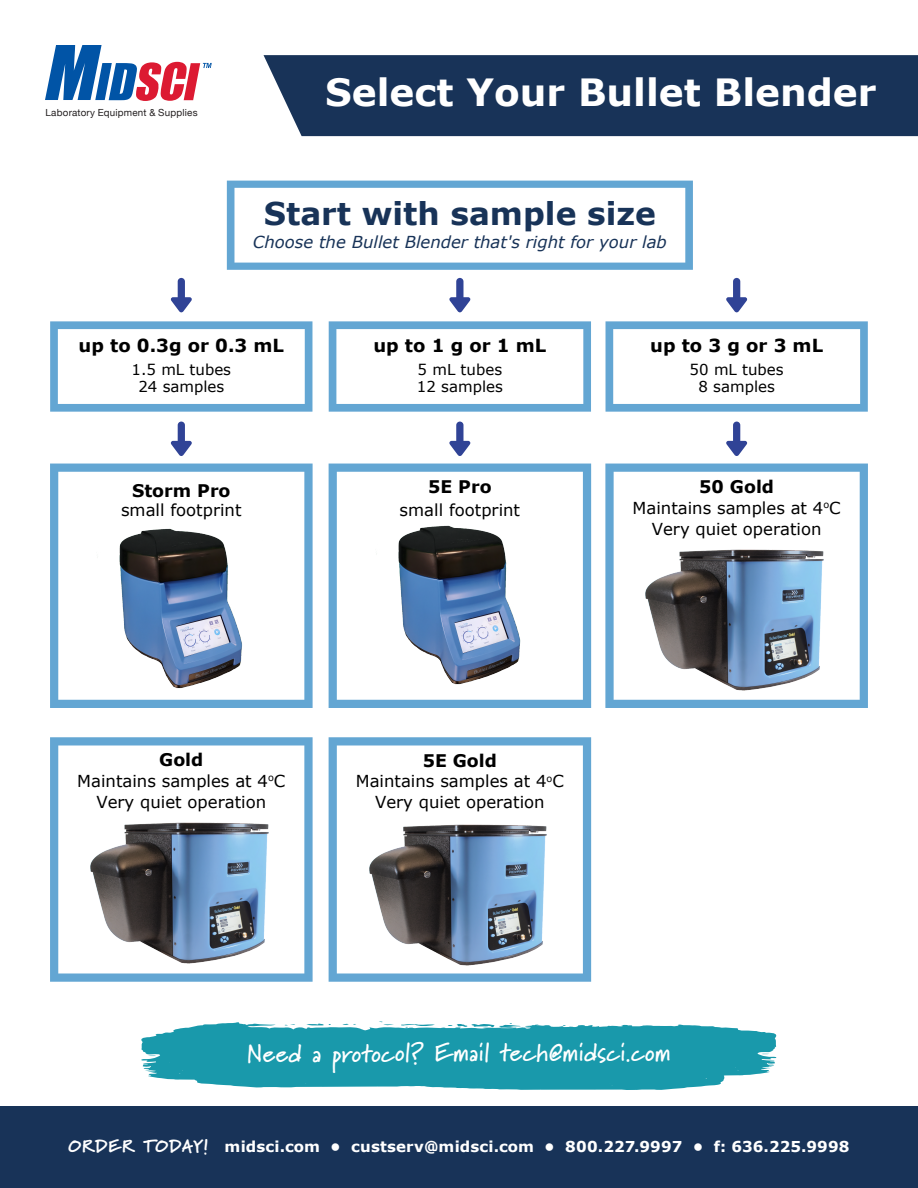
<style>
.page{position:relative;width:918px;height:1188px;background:#fff}
.page>*{position:absolute;margin:0;border:0;box-sizing:border-box;transform-origin:0 0}
.t1{font:700 37.5px "Verdana";color:#fff}
.t2{font:700 31.35px "Verdana";color:#183358}
.t3{font:700 25.5px "Marydale";color:#fff}
.t4{font:700 18px "Verdana";color:#000}
.t5{font:700 17.4px "Verdana";color:#000}
.t6{font:16.5px/20.9px "Verdana";color:#000;text-align:center}
.t7{font:italic 16.5px "Verdana";color:#183358}
.t8{font:700 15px "Verdana";letter-spacing:.01em;color:#fff}
.t9{font:15px/16.6px "Verdana";color:#000;text-align:center}
.t10{font:9.75px "Helvetica Neue";letter-spacing:.02em;color:#231f20}
.s1{font-family:"Marydale";font-weight:900;font-size:17.85px}
</style>
<div class="page">
<svg style="left:141px;top:1021px;width:636px;height:69px;background:#3da9b8"></svg>
<svg style="left:401px;top:1024px;width:34px;height:4px"></svg>
<div style="left:0;top:1107px;width:918px;height:81px;background:#183358"></div>
<svg style="left:171px;top:278px;width:21px;height:34px"></svg>
<svg style="left:449px;top:278px;width:21px;height:34px"></svg>
<svg style="left:726px;top:278px;width:21px;height:34px"></svg>
<svg style="left:171px;top:422px;width:21px;height:34px"></svg>
<svg style="left:449px;top:422px;width:21px;height:34px"></svg>
<svg style="left:726px;top:422px;width:21px;height:34px"></svg>
<svg style="left:227px;top:181px;width:466px;height:89px"></svg>
<svg style="left:50px;top:321px;width:262px;height:91px"></svg>
<svg style="left:50px;top:464px;width:263px;height:244px"></svg>
<img style="left:94px;top:522px;width:175px;height:175px">
<svg style="left:606px;top:321px;width:262px;height:91px"></svg>
<svg style="left:329px;top:321px;width:262px;height:91px"></svg>
<svg style="left:605px;top:464px;width:263px;height:244px"></svg>
<img style="left:644px;top:544px;width:185px;height:151px">
<svg style="left:329px;top:464px;width:262px;height:244px"></svg>
<img style="left:372px;top:518px;width:176px;height:176px">
<svg style="left:50px;top:737px;width:263px;height:245px"></svg>
<img style="left:89px;top:817px;width:185px;height:151px">
<svg style="left:329px;top:737px;width:262px;height:245px"></svg>
<img style="left:367px;top:818px;width:186px;height:151px">
<div style="left:264px;top:55px;width:654px;height:81px;background:#183358"></div>
<svg style="left:45px;top:45px;width:167px;height:56px"></svg>
<p class="t10" style="left:46px;top:105px;width:154px">Laboratory Equipment &amp; Supplies</p>
<h1 class="t1" style="left:325px;top:68px;width:553px">Select Your Bullet Blender</h1>
<h2 class="t2" style="left:264px;top:193px;width:394px">Start with sample size</h2>
<p class="t7" style="left:253px;top:231px;width:415px">Choose the Bullet Blender that's right for your lab</p>
<p class="t4" style="left:79px;top:334px;width:207px">up to 0.3g or 0.3 mL</p>
<p class="t9" style="left:132px;top:362px;width:101px">1.5 mL tubes<br>24 samples</p>
<p class="t5" style="left:132px;top:479px;width:100px">Storm Pro</p>
<p class="t6" style="left:121px;top:500px;width:122px">small footprint</p>
<p class="t4" style="left:373px;top:334px;width:174px">up to 1 g or 1 mL</p>
<p class="t9" style="left:417px;top:362px;width:87px;text-align:left">5 mL tubes<br>12 samples</p>
<p class="t5" style="left:428px;top:475px;width:65px">5E Pro</p>
<p class="t6" style="left:400px;top:500px;width:122px">small footprint</p>
<p class="t4" style="left:650px;top:334px;width:174px">up to 3 g or 3 mL</p>
<p class="t9" style="left:690px;top:362px;width:96px">50 mL tubes<br>8 samples</p>
<p class="t5" style="left:699px;top:475px;width:76px">50 Gold</p>
<p class="t6" style="left:633px;top:498px;width:210px">Maintains samples at 4<sup>o</sup>C<br>Very quiet operation</p>
<p class="t5" style="left:159px;top:748px;width:46px">Gold</p>
<p class="t6" style="left:77px;top:771px;width:210px">Maintains samples at 4<sup>o</sup>C<br>Very quiet operation</p>
<p class="t5" style="left:423px;top:749px;width:76px">5E Gold</p>
<p class="t6" style="left:356px;top:771px;width:210px">Maintains samples at 4<sup>o</sup>C<br>Very quiet operation</p>
<h3 class="t3" style="left:247px;top:1038px;width:425px">Need a protocol? Email tech@midsci.com</h3>
<p class="t8" style="left:68px;top:1136px;width:783px"><span class="s1">ORDER TODAY!</span> midsci.com • custserv@midsci.com • 800.227.9997 • f: 636.225.9998</p>
</div>
